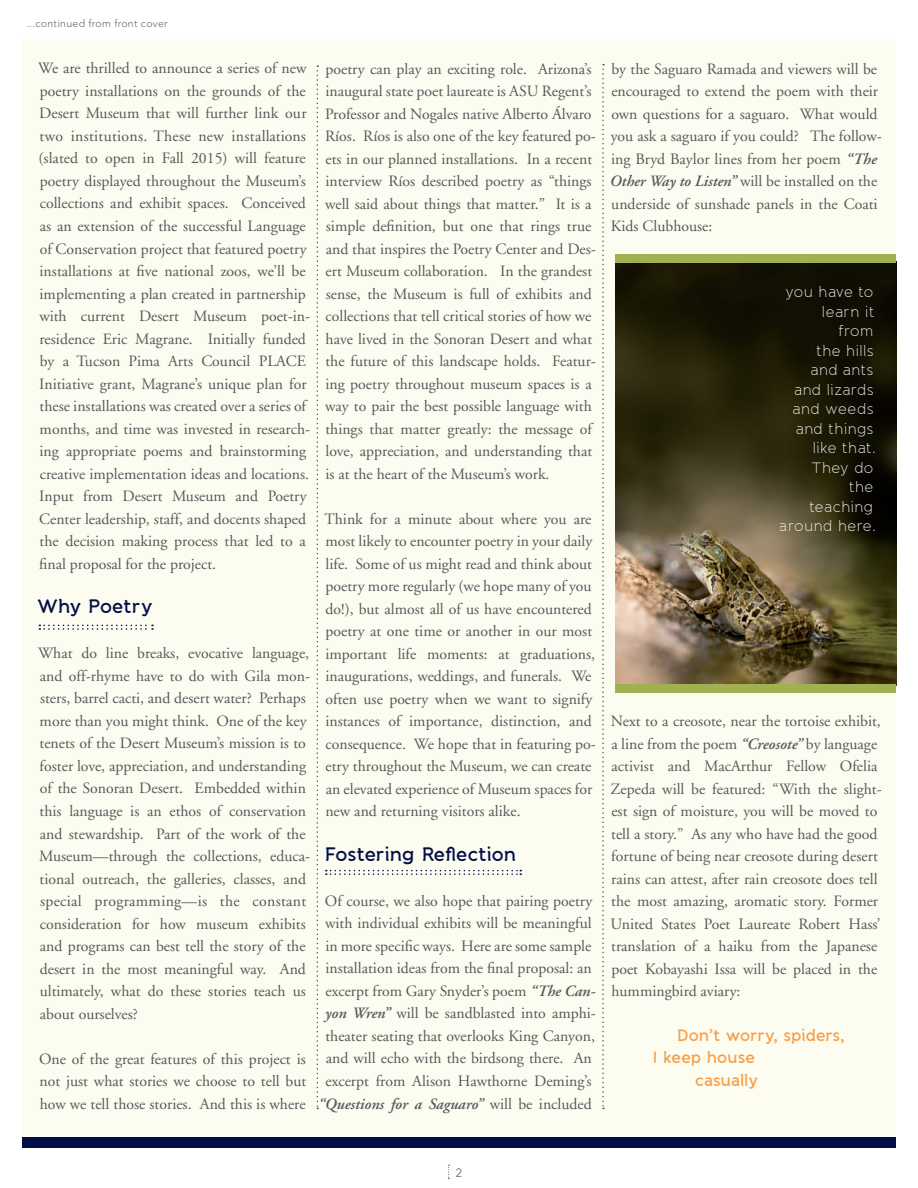
<style>
.page{position:relative;width:918px;height:1188px;background:#fff}
.page>*{position:absolute;margin:0;border:0;box-sizing:border-box;transform-origin:0 0}
.t1{font:600 19.5px "Banda";color:#030e49}
.t2{font:600 16.5px "Banda";color:#f69f49}
.t3{font:15.75px/22.5px "Adobe Garamond";color:#57585a}
.t4{font:300 15px/19.5px "Banda";letter-spacing:.025em;color:#fff;text-align:right}
.t5{font:300 12px "Avenir";color:#57585a}
.t6{font:300 10.5px "Avenir";letter-spacing:.03em;color:#57585a}
.s1{font-weight:600;font-style:italic}
</style>
<div class="page">
<svg style="left:448px;top:1165px;width:2px;height:14px"></svg>
<div style="left:22px;top:39px;width:874px;height:1103px;background:#fdfcf1"></div>
<svg style="left:602px;top:64px;width:2px;height:1045px"></svg>
<svg style="left:317px;top:65px;width:1px;height:1044px"></svg>
<svg style="left:39px;top:625px;width:114px;height:5px"></svg>
<div style="left:22px;top:1138px;width:874px;height:10px;background:#030e49"></div>
<svg style="left:326px;top:870px;width:195px;height:5px"></svg>
<img style="left:615px;top:262px;width:281px;height:422px">
<div style="left:615px;top:254px;width:281px;height:8px;background:#a1b051"></div>
<div style="left:615px;top:684px;width:281px;height:9px;background:#a1b051"></div>
<p class="t6" style="left:26px;top:17px;width:143px">...continued from front cover</p>
<p class="t3" style="left:38px;top:58px;width:274px">We are thrilled to announce a series of new poetry installations on the grounds of the Desert Museum that will further link our two institutions. These new installations (slated to open in Fall 2015) will feature poetry displayed throughout the Museum’s collections and exhibit spaces. Conceived as an extension of the successful Language of Conservation project that featured poetry installations at five national zoos, we’ll be implementing a plan created in partnership with current Desert Museum poet-in&shy;residence Eric Magrane. Initially funded by a Tucson Pima Arts Council PLACE Initiative grant, Magrane’s unique plan for these installations was created over a series of months, and time was invested in research&shy;ing appropriate poems and brainstorming creative implementation ideas and locations.<br>Input from Desert Museum and Poetry Center leadership, staff, and docents shaped the decision making process that led to a final proposal for the project.</p>
<p class="t1" style="left:37px;top:595px;width:117px">Why Poetry</p>
<p class="t3" style="left:38px;top:643px;width:274px">What do line breaks, evocative language, and off-rhyme have to do with Gila mon&shy;sters, barrel cacti, and desert water? Perhaps more than you might think. One of the key tenets of the Desert Museum’s mission is to foster love, appreciation, and understanding of the Sonoran Desert. Embedded within this language is an ethos of conservation and stewardship. Part of the work of the Museum—through the collections, educa&shy;tional outreach, the galleries, classes, and special programming—is the constant consideration for how museum exhibits and programs can best tell the story of the desert in the most meaningful way. And ultimately, what do these stories teach us about ourselves?</p>
<p class="t3" style="left:39px;top:1048px;width:269px;text-align:justify">One of the great features of this project is not just what stories we choose to tell but how we tell those stories. And this is where</p>
<p class="t3" style="left:325px;top:58px;width:272px">poetry can play an exciting role. Arizona’s inaugural state poet laureate is ASU Regent’s Professor and Nogales native Alberto Álvaro Ríos. Ríos is also one of the key featured po&shy;ets in our planned installations. In a recent interview Ríos described poetry as “things well said about things that matter.” It is a simple definition, but one that rings true and that inspires the Poetry Center and Des&shy;ert Museum collaboration. In the grandest sense, the Museum is full of exhibits and collections that tell critical stories of how we have lived in the Sonoran Desert and what the future of this landscape holds. Featur&shy;ing poetry throughout museum spaces is a way to pair the best possible language with things that matter greatly: the message of love, appreciation, and understanding that is at the heart of the Museum’s work.</p>
<p class="t3" style="left:324px;top:508px;width:273px">Think for a minute about where you are most likely to encounter poetry in your daily life. Some of us might read and think about poetry more regularly (we hope many of you do!), but almost all of us have encountered poetry at one time or another in our most important life moments: at graduations, inaugurations, weddings, and funerals. We often use poetry when we want to signify instances of importance, distinction, and consequence. We hope that in featuring po&shy;etry throughout the Museum, we can create an elevated experience of Museum spaces for new and returning visitors alike.</p>
<p class="t1" style="left:325px;top:842px;width:193px">Fostering Reflection</p>
<p class="t3" style="left:318px;top:890px;width:279px;text-align:center">Of course, we also hope that pairing poetry with individual exhibits will be meaningful in more specific ways. Here are some sample installation ideas from the final proposal: an excerpt from Gary Snyder’s poem <span class="s1">“The Can&shy;yon Wren”</span> will be sandblasted into amphi&shy;theater seating that overlooks King Canyon, and will echo with the birdsong there. An excerpt from Alison Hawthorne Deming’s <span class="s1">“Questions for a Saguaro”</span> will be included</p>
<p class="t3" style="left:610px;top:58px;width:273px">by the Saguaro Ramada and viewers will be encouraged to extend the poem with their own questions for a saguaro. What would you ask a saguaro if you could? The follow&shy;ing Bryd Baylor lines from her poem <span class="s1">“The Other Way to Listen”</span> will be installed on the underside of sunshade panels in the Coati Kids Clubhouse:</p>
<p class="t4" style="left:780px;top:282px;width:98px">you have to learn it<br>from<br>the hills<br>and ants<br>and lizards and weeds and things like that.<br>They do<br>the<br>teaching around here.</p>
<p class="t3" style="left:611px;top:710px;width:273px">Next to a creosote, near the tortoise exhibit, a line from the poem <span class="s1">“Creosote”</span> by language activist and MacArthur Fellow Ofelia Zepeda will be featured: “With the slight&shy;est sign of moisture, you will be moved to tell a story.” As any who have had the good fortune of being near creosote during desert rains can attest, after rain creosote does tell the most amazing, aromatic story. Former United States Poet Laureate Robert Hass’ translation of a haiku from the Japanese poet Kobayashi Issa will be placed in the hummingbird aviary:</p>
<p class="t2" style="left:677px;top:1025px;width:170px">Don’t worry, spiders,</p>
<p class="t2" style="left:653px;top:1048px;width:104px">I keep house</p>
<p class="t2" style="left:695px;top:1070px;width:65px">casually</p>
<p class="t5" style="left:456px;top:1165px;width:8px">2</p>
</div>
